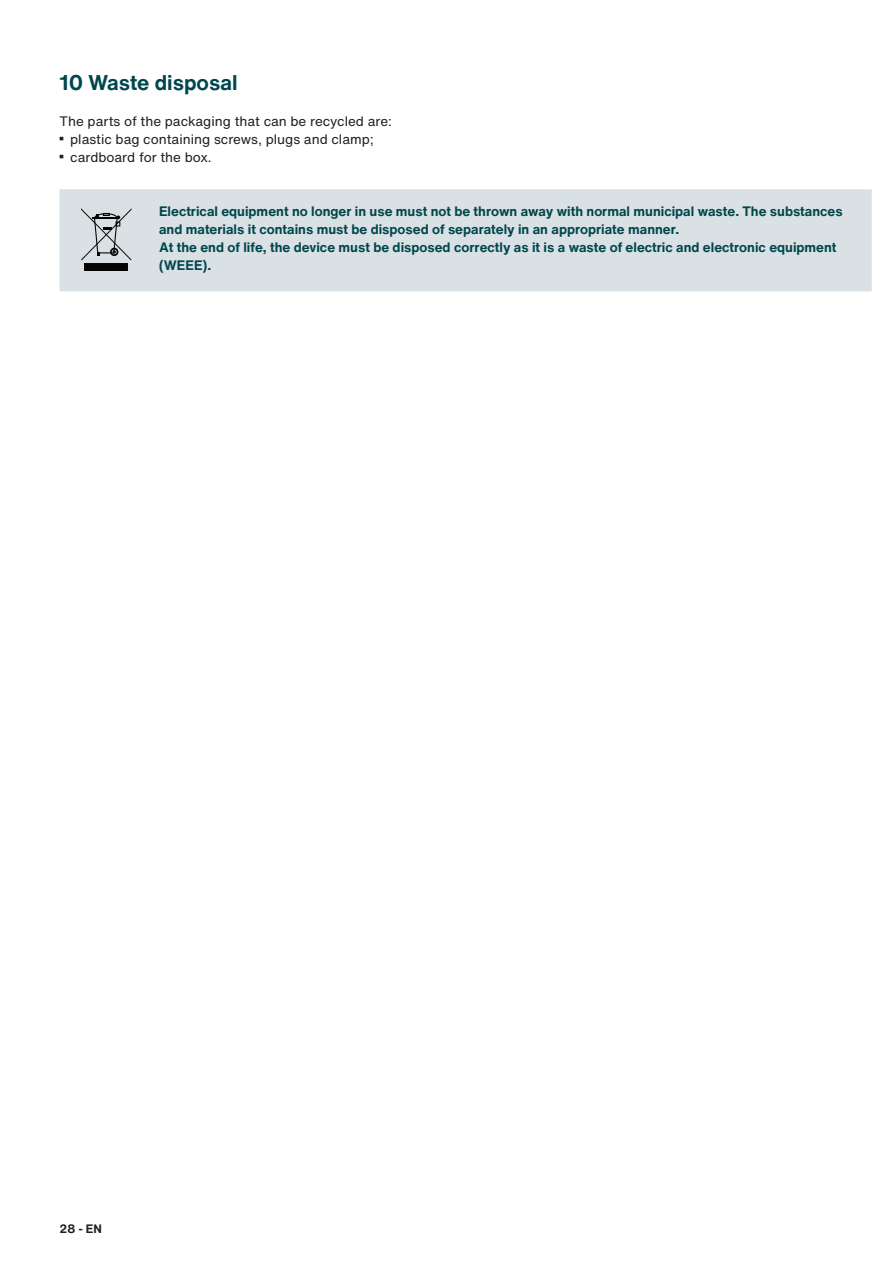
<style>
.page{position:relative;width:893px;height:1263px;background:#fff}
.page>*{position:absolute;margin:0;border:0;box-sizing:border-box;transform-origin:0 0}
.Headline_14_Pt{font:700 21px "Helvetica Now Text";color:#00464d}
.Info_Boxes___Headline{font:700 13.5px/18px "Helvetica Now Text";color:#00464d}
.Copy_Text{font:13.5px "Helvetica Now Text";color:#231f20}
.t1{font:700 12px "Helvetica Now Text";color:#231f20}
</style>
<div class="page">
<div style="left:60px;top:189px;width:812px;height:102px;background:#dae1e4"></div>
<svg style="left:81px;top:208px;width:51px;height:63px;background:#a7acae"></svg>
<p class="Headline_14_Pt" style="left:60px;top:67px;width:179px">10 Waste disposal</p>
<p class="Copy_Text" style="left:60px;top:111px;width:334px">The parts of the packaging that can be recycled are:</p>
<p class="Copy_Text" style="left:60px;top:129px;width:316px"><sup>■</sup> plastic bag containing screws, plugs and clamp;</p>
<p class="Copy_Text" style="left:60px;top:147px;width:154px"><sup>■</sup> cardboard for the box.</p>
<p class="Info_Boxes___Headline" style="left:159px;top:202px;width:685px">Electrical equipment no longer in use must not be thrown away with normal municipal waste. The substances and materials it contains must be disposed of separately in an appropriate manner.</p>
<p class="Info_Boxes___Headline" style="left:159px;top:238px;width:679px">At the end of life, the device must be disposed correctly as it is a waste of electric and electronic equipment (WEEE).</p>
<p class="t1" style="left:60px;top:1219px;width:44px">28 - EN</p>
</div>
